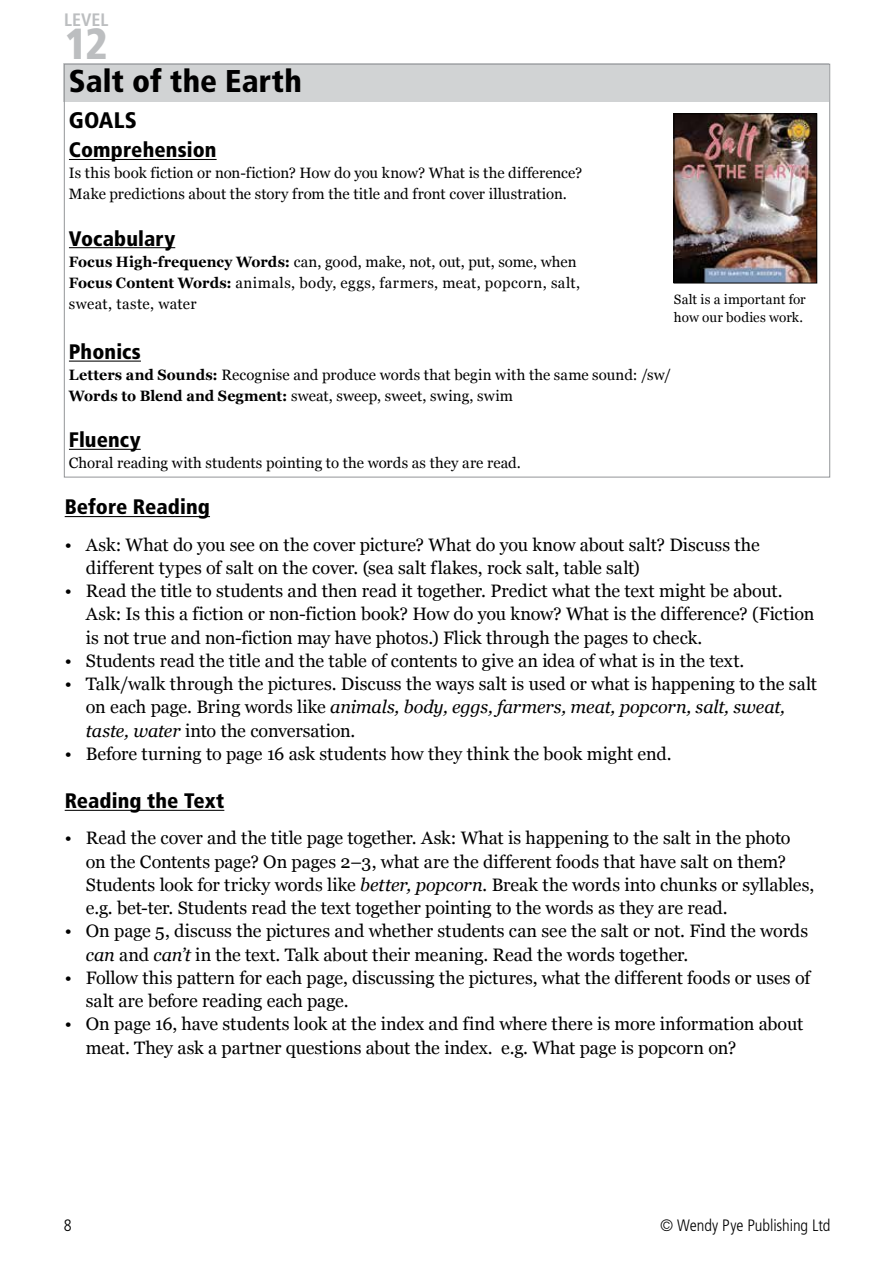
<style>
.page{position:relative;width:893px;height:1263px;background:#fff}
.page>*{position:absolute;margin:0;border:0;box-sizing:border-box;transform-origin:0 0}
.t1{font:900 condensed 43.5px "Frutiger";color:#bcbec0}
.t2{font:900 condensed 31.5px "Frutiger";letter-spacing:.005em;color:#000}
.t3{font:900 condensed 22.5px "Frutiger";letter-spacing:.005em;color:#000}
.t4{font:900 condensed 21px "Frutiger";letter-spacing:.005em;color:#000}
.t5{font:18px/23.2px "Georgia";letter-spacing:-.005em;color:#000}
.t6{font:700 condensed 18px "Frutiger";letter-spacing:.005em;color:#bcbec0}
.t7{font:300 condensed 16.5px "Frutiger";letter-spacing:-.005em;color:#000}
.t8{font:15px/21px "Georgia";letter-spacing:.01em;color:#000}
.t9{font:13.5px/18px "Georgia";letter-spacing:.005em;color:#000}
.s1{font-weight:700}
.s2{font-style:italic}
</style>
<div class="page">
<div style="left:63px;top:64px;width:766px;height:38px;background:#d1d3d4"></div>
<hr style="left:69px;top:159px;width:148px;height:1px;background:#000">
<hr style="left:69px;top:247px;width:106px;height:1px;background:#000">
<hr style="left:69px;top:361px;width:72px;height:1px;background:#000">
<hr style="left:69px;top:449px;width:72px;height:1px;background:#000">
<hr style="left:65px;top:516px;width:145px;height:1px;background:#000">
<hr style="left:65px;top:810px;width:159px;height:1px;background:#000">
<img style="left:676px;top:116px;width:139px;height:165px">
<div style="left:674px;top:114px;width:143px;height:169px;border:1px solid #000"></div>
<p class="t6" style="left:64px;top:9px;width:46px">LEVEL</p>
<h1 class="t1" style="left:65px;top:18px;width:45px">12</h1>
<h2 class="t2" style="left:69px;top:63px;width:235px">Salt of the Earth</h2>
<p class="t3" style="left:69px;top:107px;width:69px">GOALS</p>
<p class="t4" style="left:69px;top:137px;width:149px">Comprehension</p>
<p class="t8" style="left:69px;top:163px;width:515px">Is this book fiction or non-fiction? How do you know? What is the difference?<br>Make predictions about the story from the title and front cover illustration.</p>
<p class="t4" style="left:69px;top:226px;width:108px">Vocabulary</p>
<p class="t8" style="left:69px;top:251px;width:513px"><span class="s1">Focus High-frequency Words:</span> can, good, make, not, out, put, some, when<br><span class="s1">Focus Content Words:</span> animals, body, eggs, farmers, meat, popcorn, salt, sweat, taste, water</p>
<p class="t4" style="left:69px;top:339px;width:73px">Phonics</p>
<p class="t8" style="left:69px;top:364px;width:604px"><span class="s1">Letters and Sounds:</span> Recognise and produce words that begin with the same sound: /sw/<br><span class="s1">Words to Blend and Segment:</span> sweat, sweep, sweet, swing, swim</p>
<p class="t4" style="left:69px;top:427px;width:73px">Fluency</p>
<p class="t8" style="left:69px;top:452px;width:454px">Choral reading with students pointing to the words as they are read.</p>
<p class="t9" style="left:674px;top:291px;width:133px">Salt is a important for how our bodies work.</p>
<p class="t4" style="left:65px;top:494px;width:147px">Before Reading</p>
<p class="t5" style="left:86px;top:533px;width:675px;text-indent:-21px">• Ask: What do you see on the cover picture? What do you know about salt? Discuss the different types of salt on the cover. (sea salt flakes, rock salt, table salt)</p>
<p class="t5" style="left:86px;top:579px;width:730px;text-indent:-21px">• Read the title to students and then read it together. Predict what the text might be about.<br>Ask: Is this a fiction or non-fiction book? How do you know? What is the difference? (Fiction is not true and non-fiction may have photos.) Flick through the pages to check.</p>
<p class="t5" style="left:65px;top:649px;width:681px">• Students read the title and the table of contents to give an idea of what is in the text.</p>
<p class="t5" style="left:86px;top:672px;width:733px;text-indent:-21px">• Talk/walk through the pictures. Discuss the ways salt is used or what is happening to the salt on each page. Bring words like <span class="s2">animals, body, eggs, farmers, meat, popcorn, salt, sweat, taste, water</span> into the conversation.</p>
<p class="t5" style="left:65px;top:742px;width:608px">• Before turning to page 16 ask students how they think the book might end.</p>
<p class="t4" style="left:65px;top:788px;width:161px">Reading the Text</p>
<p class="t5" style="left:86px;top:826px;width:730px;text-indent:-21px">• Read the cover and the title page together. Ask: What is happening to the salt in the photo on the Contents page? On pages 2–3, what are the different foods that have salt on them?<br>Students look for tricky words like <span class="s2">better, popcorn.</span> Break the words into chunks or syllables, e.g. bet-ter. Students read the text together pointing to the words as they are read.</p>
<p class="t5" style="left:86px;top:919px;width:724px;text-indent:-21px">• On page 5, discuss the pictures and whether students can see the salt or not. Find the words <span class="s2">can</span> and <span class="s2">can’t</span> in the text. Talk about their meaning. Read the words together.</p>
<p class="t5" style="left:86px;top:966px;width:726px;text-indent:-21px">• Follow this pattern for each page, discussing the pictures, what the different foods or uses of salt are before reading each page.</p>
<p class="t5" style="left:86px;top:1012px;width:719px;text-indent:-21px">• On page 16, have students look at the index and find where there is more information about meat. They ask a partner questions about the index. e.g. What page is popcorn on?</p>
<p class="t7" style="left:64px;top:1215px;width:9px">8</p>
<p class="t7" style="left:660px;top:1215px;width:172px">© Wendy Pye Publishing Ltd</p>
</div>
